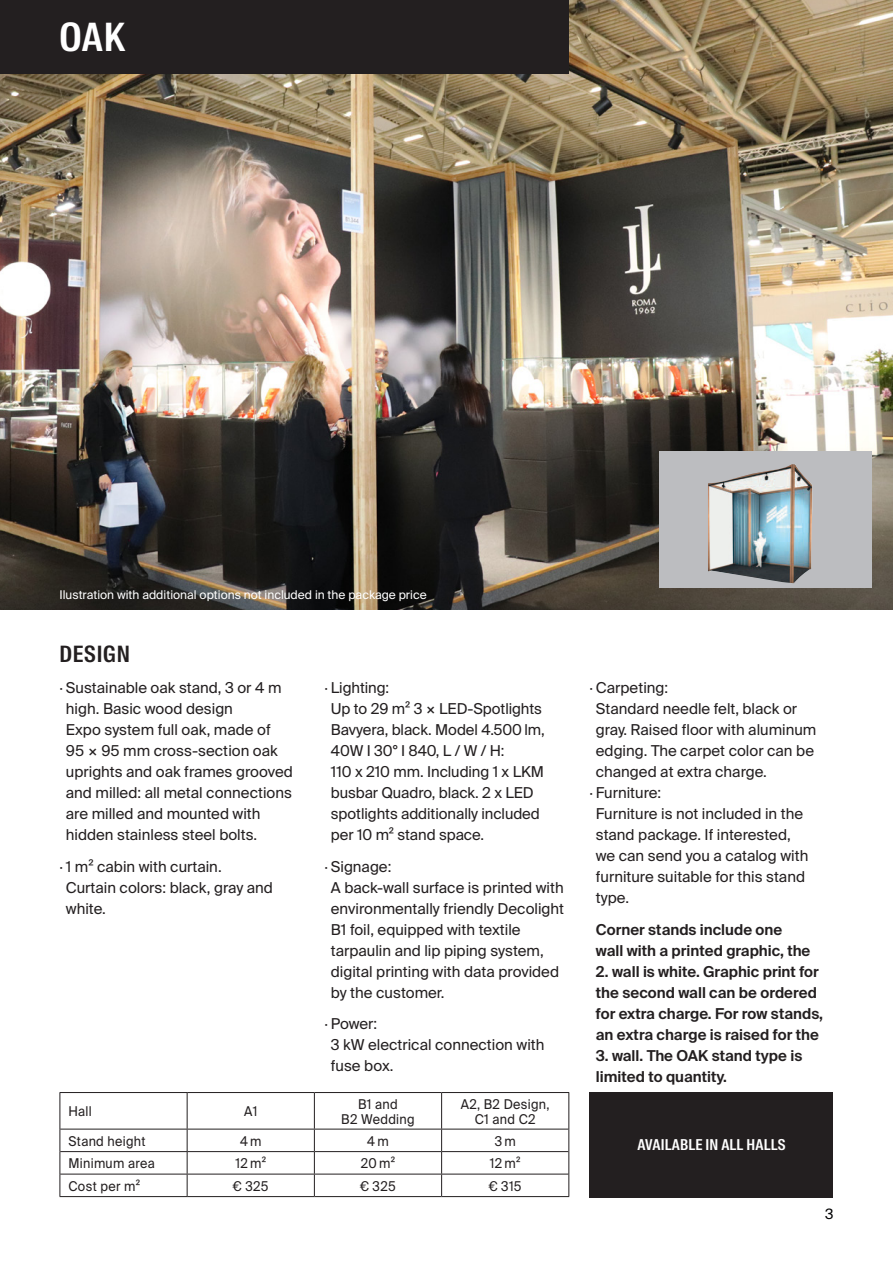
<style>
.page{position:relative;width:893px;height:1263px;background:#fff}
.page>*{position:absolute;margin:0;border:0;box-sizing:border-box;transform-origin:0 0}
.t1{font:600 39px "Suisse Intl Cond";color:#fff}
.t2{font:600 22.5px "Suisse Intl Cond";letter-spacing:.035em;color:#231f20}
.t3{font:15px/21px "Suisse Intl";color:#231f20}
.t4{font:600 15px/21px "Suisse Intl";color:#231f20}
.t5{font:600 15px "Suisse Intl Cond";letter-spacing:.01em;color:#fff}
.t6{font:14.25px "Suisse Intl";color:#000002}
.t7{font:13.5px/15px "Suisse Intl";letter-spacing:.025em;color:#231f20;text-align:center;scale:.93 1}
.t8{font:12px "Suisse Intl";color:#fff}
</style>
<div class="page">
<img style="left:0;top:0;width:893px;height:609px">
<div style="left:589px;top:1092px;width:244px;height:105px;background:#231f20"></div>
<hr style="left:60px;top:1093px;width:1px;height:36px;background:#231f20">
<hr style="left:60px;top:1092px;width:127px;height:1px;background:#231f20">
<hr style="left:187px;top:1093px;width:1px;height:36px;background:#231f20">
<hr style="left:187px;top:1092px;width:127px;height:1px;background:#231f20">
<hr style="left:314px;top:1092px;width:128px;height:1px;background:#231f20">
<hr style="left:442px;top:1092px;width:127px;height:1px;background:#231f20">
<hr style="left:314px;top:1093px;width:1px;height:36px;background:#231f20">
<hr style="left:441px;top:1093px;width:1px;height:36px;background:#231f20">
<hr style="left:568px;top:1093px;width:1px;height:36px;background:#231f20">
<hr style="left:60px;top:1129px;width:127px;height:1px;background:#231f20">
<hr style="left:60px;top:1151px;width:127px;height:1px;background:#231f20">
<hr style="left:187px;top:1129px;width:127px;height:1px;background:#231f20">
<hr style="left:314px;top:1129px;width:128px;height:1px;background:#231f20">
<hr style="left:442px;top:1129px;width:126px;height:1px;background:#231f20">
<hr style="left:187px;top:1151px;width:127px;height:1px;background:#231f20">
<hr style="left:314px;top:1151px;width:128px;height:1px;background:#231f20">
<hr style="left:442px;top:1151px;width:126px;height:1px;background:#231f20">
<svg style="left:60px;top:1129px;width:1px;height:67px"></svg>
<hr style="left:60px;top:1174px;width:127px;height:1px;background:#231f20">
<hr style="left:60px;top:1196px;width:127px;height:1px;background:#231f20">
<svg style="left:187px;top:1129px;width:1px;height:67px"></svg>
<hr style="left:187px;top:1174px;width:127px;height:1px;background:#231f20">
<hr style="left:314px;top:1174px;width:128px;height:1px;background:#231f20">
<hr style="left:442px;top:1174px;width:126px;height:1px;background:#231f20">
<svg style="left:314px;top:1129px;width:1px;height:67px"></svg>
<svg style="left:441px;top:1129px;width:1px;height:67px"></svg>
<svg style="left:568px;top:1129px;width:1px;height:67px"></svg>
<hr style="left:187px;top:1196px;width:127px;height:1px;background:#231f20">
<hr style="left:314px;top:1196px;width:128px;height:1px;background:#231f20">
<hr style="left:442px;top:1196px;width:127px;height:1px;background:#231f20">
<div style="left:0;top:0;width:568px;height:74px;background:#231f20"></div>
<div style="left:659px;top:451px;width:213px;height:137px;background:#bcbdc0"></div>
<img style="left:708px;top:464px;width:104px;height:119px">
<h1 class="t1" style="left:60px;top:14px;width:67px">OAK</h1>
<p class="t8" style="left:60px;top:588px;width:369px">Ilustration with additional options not included in the package price</p>
<h2 class="t2" style="left:60px;top:640px;width:72px">DESIGN</h2>
<p class="t3" style="left:66px;top:677px;width:228px;text-indent:-6px">· Sustainable oak stand, 3 or 4 m high. Basic wood design<br>Expo system full oak, made of<br>95 × 95 mm cross-section oak uprights and oak frames grooved and milled: all metal connections are milled and mounted with hidden stainless steel bolts.</p>
<p class="t3" style="left:66px;top:856px;width:209px;text-indent:-6px">· 1 m² cabin with curtain.<br>Curtain colors: black, gray and white.</p>
<p class="t3" style="left:331px;top:677px;width:216px;text-indent:-6px">· Lighting:<br>Up to 29 m² 3 × LED-Spotlights<br>Bavyera, black. Model 4.500 lm,<br>40W I 30° I 840, L / W / H:<br>110 x 210 mm. Including 1 x LKM busbar Quadro, black. 2 x LED spotlights additionally included per 10 m² stand space.</p>
<p class="t3" style="left:331px;top:856px;width:235px;text-indent:-6px">· Signage:<br>A back-wall surface is printed with environmentally friendly Decolight<br>B1 foil, equipped with textile tarpaulin and lip piping system, digital printing with data provided by the customer.</p>
<p class="t3" style="left:331px;top:1013px;width:215px;text-indent:-6px">· Power:<br>3 kW electrical connection with fuse box.</p>
<p class="t7" style="left:68px;top:1104px;width:27px">Hall</p>
<p class="t7" style="left:244px;top:1104px;width:16px">A1</p>
<p class="t7" style="left:341px;top:1096px;width:80px">B1 and<br>B2 Wedding</p>
<p class="t7" style="left:461px;top:1096px;width:97px">A2, B2 Design,<br>C1 and C2</p>
<p class="t7" style="left:68px;top:1133px;width:84px">Stand height</p>
<p class="t7" style="left:240px;top:1133px;width:25px">4m</p>
<p class="t7" style="left:367px;top:1133px;width:25px">4m</p>
<p class="t7" style="left:495px;top:1133px;width:24px">3m</p>
<p class="t7" style="left:68px;top:1156px;width:94px">Minimum area</p>
<p class="t7" style="left:235px;top:1156px;width:34px">12 m²</p>
<p class="t7" style="left:361px;top:1156px;width:38px">20 m²</p>
<p class="t7" style="left:490px;top:1156px;width:34px">12 m²</p>
<p class="t7" style="left:68px;top:1178px;width:79px">Cost per m²</p>
<p class="t7" style="left:233px;top:1178px;width:40px">€ 325</p>
<p class="t7" style="left:360px;top:1178px;width:40px">€ 325</p>
<p class="t7" style="left:489px;top:1178px;width:37px">€ 315</p>
<p class="t3" style="left:589px;top:677px;width:80px">· Carpeting:</p>
<p class="t3" style="left:596px;top:698px;width:203px">Standard needle felt, black or</p>
<p class="t3" style="left:596px;top:719px;width:222px">gray. Raised floor with aluminum</p>
<p class="t3" style="left:596px;top:740px;width:220px">edging. The carpet color can be</p>
<p class="t3" style="left:596px;top:761px;width:173px">changed at extra charge.</p>
<p class="t3" style="left:589px;top:782px;width:73px">· Furniture:</p>
<p class="t3" style="left:596px;top:803px;width:209px">Furniture is not included in the</p>
<p class="t3" style="left:596px;top:824px;width:196px">stand package. If interested,</p>
<p class="t3" style="left:596px;top:845px;width:214px">we can send you a catalog with</p>
<p class="t3" style="left:596px;top:866px;width:211px">furniture suitable for this stand</p>
<p class="t3" style="left:596px;top:887px;width:35px">type.</p>
<p class="t4" style="left:596px;top:919px;width:216px">Corner stands include one wall with a printed graphic, the</p>
<p class="t4" style="left:596px;top:961px;width:229px">2. wall is white. Graphic print for the second wall can be ordered for extra charge. For row stands, an extra charge is raised for the</p>
<p class="t4" style="left:596px;top:1045px;width:208px">3. wall. The OAK stand type is limited to quantity.</p>
<p class="t5" style="left:637px;top:1136px;width:149px">AVAILABLE IN ALL HALLS</p>
<p class="t6" style="left:825px;top:1205px;width:10px">3</p>
</div>
